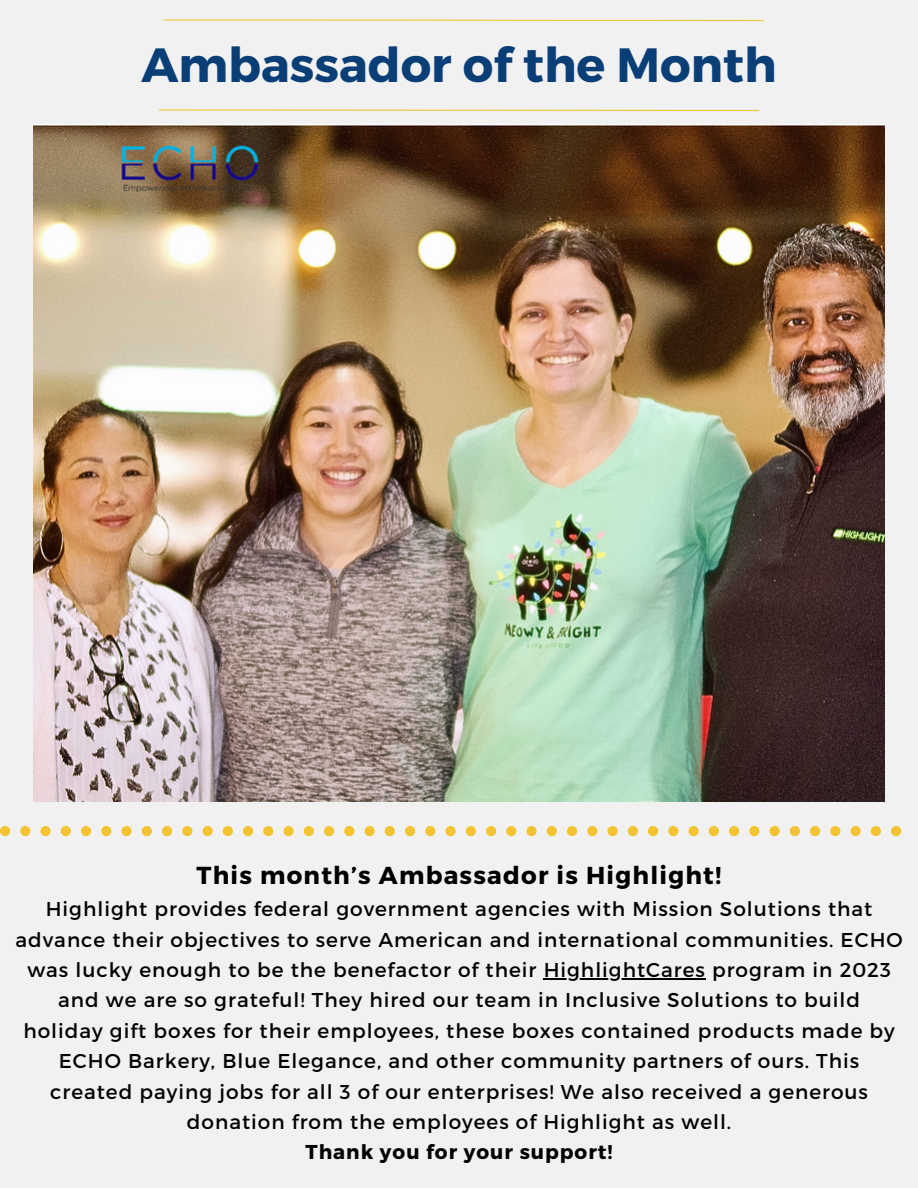
<style>
.page{position:relative;width:918px;height:1188px;background:#f1f1f2}
.page>*{position:absolute;margin:0;border:0;box-sizing:border-box;transform-origin:0 0}
.t1{font:700 48px "Montserrat";color:#093e76}
.t2{font:700 24.45px "Montserrat";letter-spacing:.05em;color:#000}
.t3{font:19.95px/30.3px "Montserrat";letter-spacing:.05em;color:#000;text-align:center}
.t4{font:700 19.95px "Montserrat";letter-spacing:.05em;color:#000}
</style>
<div class="page">
<svg style="left:158px;top:109px;width:602px;height:3px"></svg>
<svg style="left:163px;top:19px;width:601px;height:3px"></svg>
<svg style="left:0;top:826px;width:901px;height:10px"></svg>
<img style="left:34px;top:125px;width:850px;height:677px">
<hr style="left:544px;top:978px;width:162px;height:1px;background:#000">
<h1 class="t1" style="left:141px;top:34px;width:637px">Ambassador of the Month</h1>
<p class="t2" style="left:197px;top:859px;width:526px">This month’s Ambassador is Highlight!</p>
<p class="t3" style="left:15px;top:893px;width:889px">Highlight provides federal government agencies with Mission Solutions that advance their objectives to serve American and international communities. ECHO was lucky enough to be the benefactor of their HighlightCares program in 2023 and we are so grateful! They hired our team in Inclusive Solutions to build<br>holiday gift boxes for their employees, these boxes contained products made by ECHO Barkery, Blue Elegance, and other community partners of ours. This created paying jobs for all 3 of our enterprises! We also received a generous donation from the employees of Highlight as well.</p>
<p class="t4" style="left:306px;top:1139px;width:309px">Thank you for your support!</p>
</div>
